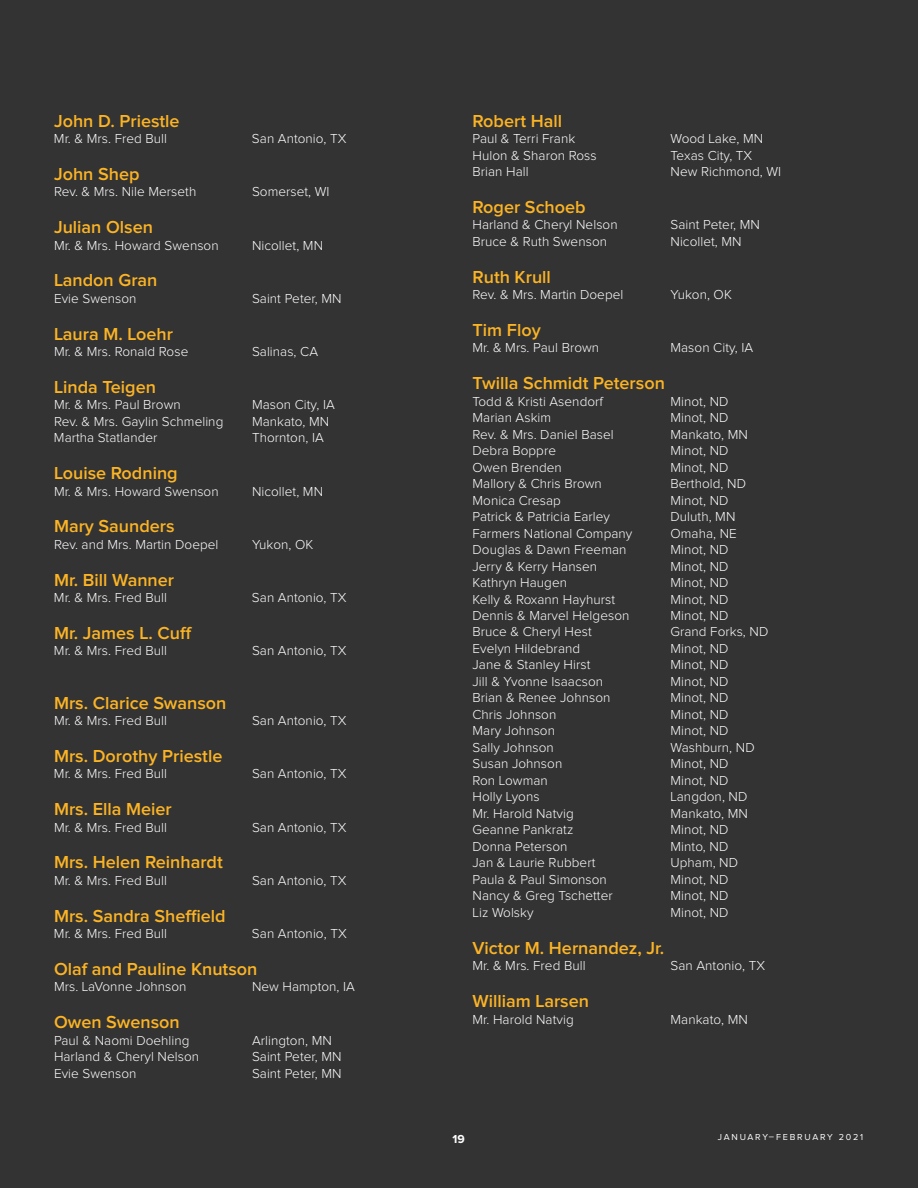
<style>
.page{position:relative;width:918px;height:1188px;background:#333}
.page>*{position:absolute;margin:0;border:0;box-sizing:border-box;transform-origin:0 0}
.t1{font:600 18px "Proxima Nova";color:#fcb424}
.t2{font:300 13.5px "Proxima Nova";letter-spacing:.005em;color:#fff}
.t3{font:700 12px "Proxima Nova";color:#fff}
.t4{font:9px "Proxima Nova";letter-spacing:.2em;color:#fff}
</style>
<div class="page">
<h1 class="t1" style="left:54px;top:112px;width:127px">John D. Priestle</h1>
<p class="t2" style="left:54px;top:132px;width:115px">Mr. &amp; Mrs. Fred Bull</p>
<p class="t2" style="left:252px;top:132px;width:96px">San Antonio, TX</p>
<h1 class="t1" style="left:54px;top:166px;width:87px">John Shep</h1>
<p class="t2" style="left:54px;top:186px;width:144px">Rev. &amp; Mrs. Nile Merseth</p>
<p class="t2" style="left:252px;top:186px;width:79px">Somerset, WI</p>
<h1 class="t1" style="left:54px;top:219px;width:100px">Julian Olsen</h1>
<p class="t2" style="left:54px;top:239px;width:166px">Mr. &amp; Mrs. Howard Swenson</p>
<p class="t2" style="left:252px;top:239px;width:73px">Nicollet, MN</p>
<h1 class="t1" style="left:54px;top:272px;width:105px">Landon Gran</h1>
<p class="t2" style="left:54px;top:292px;width:84px">Evie Swenson</p>
<p class="t2" style="left:252px;top:292px;width:91px">Saint Peter, MN</p>
<h1 class="t1" style="left:54px;top:325px;width:121px">Laura M. Loehr</h1>
<p class="t2" style="left:54px;top:345px;width:136px">Mr. &amp; Mrs. Ronald Rose</p>
<p class="t2" style="left:252px;top:345px;width:68px">Salinas, CA</p>
<h1 class="t1" style="left:54px;top:379px;width:104px">Linda Teigen</h1>
<p class="t2" style="left:54px;top:399px;width:128px">Mr. &amp; Mrs. Paul Brown</p>
<p class="t2" style="left:252px;top:399px;width:84px">Mason City, IA</p>
<p class="t2" style="left:54px;top:415px;width:171px">Rev. &amp; Mrs. Gaylin Schmeling</p>
<p class="t2" style="left:252px;top:415px;width:79px">Mankato, MN</p>
<p class="t2" style="left:54px;top:432px;width:105px">Martha Statlander</p>
<p class="t2" style="left:252px;top:432px;width:73px">Thornton, IA</p>
<h1 class="t1" style="left:54px;top:465px;width:125px">Louise Rodning</h1>
<p class="t2" style="left:54px;top:485px;width:166px">Mr. &amp; Mrs. Howard Swenson</p>
<p class="t2" style="left:252px;top:485px;width:73px">Nicollet, MN</p>
<h1 class="t1" style="left:54px;top:518px;width:122px">Mary Saunders</h1>
<p class="t2" style="left:54px;top:538px;width:166px">Rev. and Mrs. Martin Doepel</p>
<p class="t2" style="left:252px;top:538px;width:63px">Yukon, OK</p>
<h1 class="t1" style="left:54px;top:571px;width:122px">Mr. Bill Wanner</h1>
<p class="t2" style="left:54px;top:591px;width:115px">Mr. &amp; Mrs. Fred Bull</p>
<p class="t2" style="left:252px;top:591px;width:96px">San Antonio, TX</p>
<h1 class="t1" style="left:54px;top:625px;width:140px">Mr. James L. Cuff</h1>
<p class="t2" style="left:54px;top:645px;width:115px">Mr. &amp; Mrs. Fred Bull</p>
<p class="t2" style="left:252px;top:645px;width:96px">San Antonio, TX</p>
<h1 class="t1" style="left:54px;top:694px;width:174px">Mrs. Clarice Swanson</h1>
<p class="t2" style="left:54px;top:714px;width:115px">Mr. &amp; Mrs. Fred Bull</p>
<p class="t2" style="left:252px;top:714px;width:96px">San Antonio, TX</p>
<h1 class="t1" style="left:54px;top:748px;width:170px">Mrs. Dorothy Priestle</h1>
<p class="t2" style="left:54px;top:768px;width:115px">Mr. &amp; Mrs. Fred Bull</p>
<p class="t2" style="left:252px;top:768px;width:96px">San Antonio, TX</p>
<h1 class="t1" style="left:54px;top:801px;width:119px">Mrs. Ella Meier</h1>
<p class="t2" style="left:54px;top:821px;width:115px">Mr. &amp; Mrs. Fred Bull</p>
<p class="t2" style="left:252px;top:821px;width:96px">San Antonio, TX</p>
<h1 class="t1" style="left:54px;top:854px;width:170px">Mrs. Helen Reinhardt</h1>
<p class="t2" style="left:54px;top:874px;width:115px">Mr. &amp; Mrs. Fred Bull</p>
<p class="t2" style="left:252px;top:874px;width:96px">San Antonio, TX</p>
<h1 class="t1" style="left:54px;top:907px;width:173px">Mrs. Sandra Sheffield</h1>
<p class="t2" style="left:54px;top:927px;width:115px">Mr. &amp; Mrs. Fred Bull</p>
<p class="t2" style="left:252px;top:927px;width:96px">San Antonio, TX</p>
<h1 class="t1" style="left:54px;top:961px;width:205px">Olaf and Pauline Knutson</h1>
<p class="t2" style="left:54px;top:981px;width:134px">Mrs. LaVonne Johnson</p>
<p class="t2" style="left:252px;top:981px;width:104px">New Hampton, IA</p>
<h1 class="t1" style="left:54px;top:1014px;width:127px">Owen Swenson</h1>
<p class="t2" style="left:54px;top:1034px;width:137px">Paul &amp; Naomi Doehling</p>
<p class="t2" style="left:252px;top:1034px;width:81px">Arlington, MN</p>
<p class="t2" style="left:54px;top:1050px;width:147px">Harland &amp; Cheryl Nelson</p>
<p class="t2" style="left:252px;top:1050px;width:91px">Saint Peter, MN</p>
<p class="t2" style="left:54px;top:1067px;width:84px">Evie Swenson</p>
<p class="t2" style="left:252px;top:1067px;width:91px">Saint Peter, MN</p>
<h1 class="t1" style="left:472px;top:112px;width:91px">Robert Hall</h1>
<p class="t2" style="left:472px;top:132px;width:104px">Paul &amp; Terri Frank</p>
<p class="t2" style="left:671px;top:132px;width:94px">Wood Lake, MN</p>
<p class="t2" style="left:472px;top:149px;width:126px">Hulon &amp; Sharon Ross</p>
<p class="t2" style="left:671px;top:149px;width:83px">Texas City, TX</p>
<p class="t2" style="left:472px;top:165px;width:58px">Brian Hall</p>
<p class="t2" style="left:671px;top:165px;width:112px">New Richmond, WI</p>
<h1 class="t1" style="left:472px;top:199px;width:115px">Roger Schoeb</h1>
<p class="t2" style="left:472px;top:219px;width:147px">Harland &amp; Cheryl Nelson</p>
<p class="t2" style="left:671px;top:219px;width:91px">Saint Peter, MN</p>
<p class="t2" style="left:472px;top:235px;width:136px">Bruce &amp; Ruth Swenson</p>
<p class="t2" style="left:671px;top:235px;width:73px">Nicollet, MN</p>
<h1 class="t1" style="left:472px;top:268px;width:80px">Ruth Krull</h1>
<p class="t2" style="left:472px;top:288px;width:152px">Rev. &amp; Mrs. Martin Doepel</p>
<p class="t2" style="left:670px;top:288px;width:63px">Yukon, OK</p>
<h1 class="t1" style="left:472px;top:322px;width:70px">Tim Floy</h1>
<p class="t2" style="left:472px;top:342px;width:128px">Mr. &amp; Mrs. Paul Brown</p>
<p class="t2" style="left:670px;top:342px;width:84px">Mason City, IA</p>
<h1 class="t1" style="left:472px;top:375px;width:194px">Twilla Schmidt Peterson</h1>
<p class="t2" style="left:473px;top:395px;width:132px">Todd &amp; Kristi Asendorf</p>
<p class="t2" style="left:671px;top:395px;width:60px">Minot, ND</p>
<p class="t2" style="left:473px;top:411px;width:80px">Marian Askim</p>
<p class="t2" style="left:671px;top:411px;width:60px">Minot, ND</p>
<p class="t2" style="left:473px;top:428px;width:143px">Rev. &amp; Mrs. Daniel Basel</p>
<p class="t2" style="left:671px;top:428px;width:79px">Mankato, MN</p>
<p class="t2" style="left:473px;top:444px;width:85px">Debra Boppre</p>
<p class="t2" style="left:671px;top:444px;width:60px">Minot, ND</p>
<p class="t2" style="left:473px;top:461px;width:91px">Owen Brenden</p>
<p class="t2" style="left:671px;top:461px;width:60px">Minot, ND</p>
<p class="t2" style="left:473px;top:477px;width:131px">Mallory &amp; Chris Brown</p>
<p class="t2" style="left:671px;top:477px;width:77px">Berthold, ND</p>
<p class="t2" style="left:473px;top:494px;width:90px">Monica Cresap</p>
<p class="t2" style="left:671px;top:494px;width:60px">Minot, ND</p>
<p class="t2" style="left:473px;top:510px;width:139px">Patrick &amp; Patricia Earley</p>
<p class="t2" style="left:671px;top:510px;width:66px">Duluth, MN</p>
<p class="t2" style="left:473px;top:527px;width:161px">Farmers National Company</p>
<p class="t2" style="left:671px;top:527px;width:68px">Omaha, NE</p>
<p class="t2" style="left:473px;top:543px;width:155px">Douglas &amp; Dawn Freeman</p>
<p class="t2" style="left:671px;top:543px;width:60px">Minot, ND</p>
<p class="t2" style="left:473px;top:560px;width:126px">Jerry &amp; Kerry Hansen</p>
<p class="t2" style="left:671px;top:560px;width:60px">Minot, ND</p>
<p class="t2" style="left:473px;top:576px;width:96px">Kathryn Haugen</p>
<p class="t2" style="left:671px;top:576px;width:60px">Minot, ND</p>
<p class="t2" style="left:473px;top:593px;width:144px">Kelly &amp; Roxann Hayhurst</p>
<p class="t2" style="left:671px;top:593px;width:60px">Minot, ND</p>
<p class="t2" style="left:473px;top:609px;width:158px">Dennis &amp; Marvel Helgeson</p>
<p class="t2" style="left:671px;top:609px;width:60px">Minot, ND</p>
<p class="t2" style="left:473px;top:626px;width:121px">Bruce &amp; Cheryl Hest</p>
<p class="t2" style="left:671px;top:626px;width:99px">Grand Forks, ND</p>
<p class="t2" style="left:473px;top:642px;width:109px">Evelyn Hildebrand</p>
<p class="t2" style="left:671px;top:642px;width:60px">Minot, ND</p>
<p class="t2" style="left:473px;top:659px;width:119px">Jane &amp; Stanley Hirst</p>
<p class="t2" style="left:671px;top:659px;width:60px">Minot, ND</p>
<p class="t2" style="left:473px;top:675px;width:132px">Jill &amp; Yvonne Isaacson</p>
<p class="t2" style="left:671px;top:675px;width:60px">Minot, ND</p>
<p class="t2" style="left:473px;top:692px;width:139px">Brian &amp; Renee Johnson</p>
<p class="t2" style="left:671px;top:692px;width:60px">Minot, ND</p>
<p class="t2" style="left:473px;top:708px;width:85px">Chris Johnson</p>
<p class="t2" style="left:671px;top:708px;width:60px">Minot, ND</p>
<p class="t2" style="left:473px;top:725px;width:84px">Mary Johnson</p>
<p class="t2" style="left:671px;top:725px;width:60px">Minot, ND</p>
<p class="t2" style="left:473px;top:741px;width:83px">Sally Johnson</p>
<p class="t2" style="left:671px;top:741px;width:86px">Washburn, ND</p>
<p class="t2" style="left:473px;top:758px;width:91px">Susan Johnson</p>
<p class="t2" style="left:671px;top:758px;width:60px">Minot, ND</p>
<p class="t2" style="left:473px;top:774px;width:77px">Ron Lowman</p>
<p class="t2" style="left:671px;top:774px;width:60px">Minot, ND</p>
<p class="t2" style="left:473px;top:791px;width:69px">Holly Lyons</p>
<p class="t2" style="left:671px;top:791px;width:78px">Langdon, ND</p>
<p class="t2" style="left:473px;top:807px;width:103px">Mr. Harold Natvig</p>
<p class="t2" style="left:671px;top:807px;width:79px">Mankato, MN</p>
<p class="t2" style="left:473px;top:824px;width:102px">Geanne Pankratz</p>
<p class="t2" style="left:671px;top:824px;width:60px">Minot, ND</p>
<p class="t2" style="left:473px;top:840px;width:97px">Donna Peterson</p>
<p class="t2" style="left:671px;top:840px;width:59px">Minto, ND</p>
<p class="t2" style="left:473px;top:857px;width:124px">Jan &amp; Laurie Rubbert</p>
<p class="t2" style="left:671px;top:857px;width:69px">Upham, ND</p>
<p class="t2" style="left:473px;top:873px;width:136px">Paula &amp; Paul Simonson</p>
<p class="t2" style="left:671px;top:873px;width:60px">Minot, ND</p>
<p class="t2" style="left:473px;top:890px;width:142px">Nancy &amp; Greg Tschetter</p>
<p class="t2" style="left:671px;top:890px;width:60px">Minot, ND</p>
<p class="t2" style="left:473px;top:906px;width:63px">Liz Wolsky</p>
<p class="t2" style="left:671px;top:906px;width:60px">Minot, ND</p>
<h1 class="t1" style="left:472px;top:940px;width:193px">Victor M. Hernandez, Jr.</h1>
<p class="t2" style="left:472px;top:960px;width:115px">Mr. &amp; Mrs. Fred Bull</p>
<p class="t2" style="left:671px;top:960px;width:96px">San Antonio, TX</p>
<h1 class="t1" style="left:472px;top:993px;width:118px">William Larsen</h1>
<p class="t2" style="left:472px;top:1013px;width:103px">Mr. Harold Natvig</p>
<p class="t2" style="left:671px;top:1013px;width:79px">Mankato, MN</p>
<p class="t3" style="left:452px;top:1134px;width:14px">19</p>
<p class="t4" style="left:718px;top:1133px;width:147px">JANUARY–FEBRUARY 2021</p>
</div>
